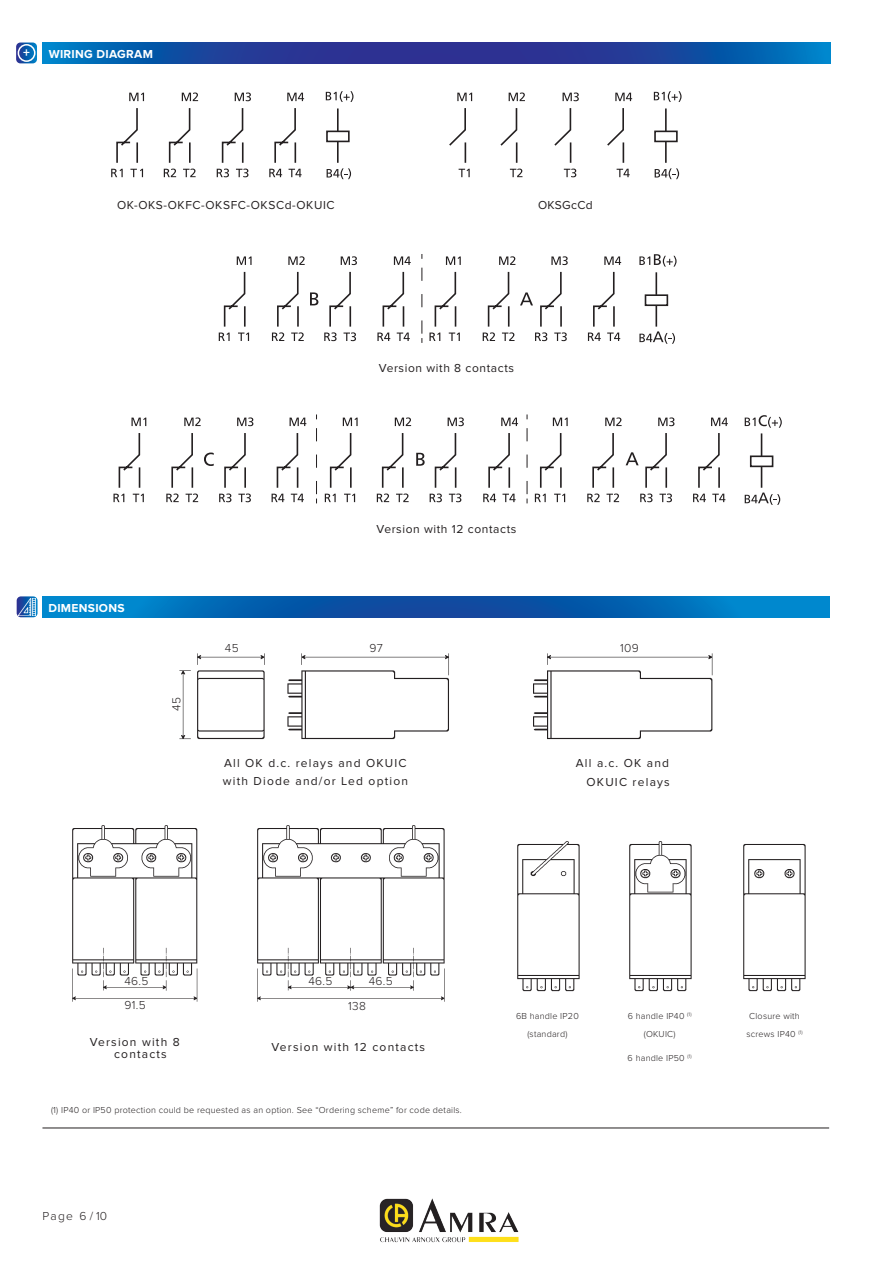
<style>
.page{position:relative;width:893px;height:1263px;background:#fff}
.page>*{position:absolute;margin:0;border:0;box-sizing:border-box;transform-origin:0 0}
.t1{font:700 13.5px "Proxima Nova";color:#fff}
.t2{font:12px/18px "Proxima Nova";letter-spacing:.1em;color:#231f20}
.t3{font:12px "Proxima Nova";letter-spacing:.05em;color:#231f20}
.t4{font:300 12px "Proxima Nova";letter-spacing:.025em;color:#231f20}
.t5{font:700 12px "Proxima Nova";letter-spacing:.025em;color:#fff}
.t6{font:12px "Proxima Nova";letter-spacing:.025em;color:#231f20}
.t7{font:300 9px/18px "Proxima Nova";letter-spacing:.025em;color:#231f20;text-align:center}
</style>
<div class="page">
<img style="left:379px;top:1198px;width:140px;height:45px">
<svg style="left:16px;top:43px;width:21px;height:20px"></svg>
<div style="left:18px;top:44px;width:18px;height:18px;border:2px solid #fff;border-radius:50%"></div>
<svg style="left:43px;top:43px;width:787px;height:21px;background:#1a47a0"></svg>
<svg style="left:219px;top:256px;width:33px;height:85px"></svg>
<svg style="left:324px;top:256px;width:33px;height:85px"></svg>
<svg style="left:377px;top:256px;width:34px;height:85px"></svg>
<svg style="left:429px;top:256px;width:32px;height:85px"></svg>
<svg style="left:588px;top:256px;width:33px;height:85px"></svg>
<svg style="left:272px;top:256px;width:46px;height:85px"></svg>
<svg style="left:483px;top:256px;width:85px;height:85px"></svg>
<hr style="left:655px;top:306px;width:2px;height:21px;background:#231f20">
<hr style="left:655px;top:272px;width:2px;height:23px;background:#231f20">
<svg style="left:639px;top:254px;width:38px;height:13px"></svg>
<svg style="left:639px;top:331px;width:36px;height:13px"></svg>
<div style="left:645px;top:294px;width:23px;height:12px;border:2px solid #231f20"></div>
<svg style="left:421px;top:268px;width:1px;height:75px"></svg>
<svg style="left:164px;top:92px;width:34px;height:85px"></svg>
<svg style="left:217px;top:92px;width:34px;height:85px"></svg>
<svg style="left:269px;top:93px;width:35px;height:84px"></svg>
<hr style="left:337px;top:142px;width:2px;height:21px;background:#231f20">
<hr style="left:337px;top:108px;width:2px;height:23px;background:#231f20">
<svg style="left:326px;top:91px;width:27px;height:11px"></svg>
<svg style="left:327px;top:168px;width:24px;height:11px"></svg>
<div style="left:326px;top:131px;width:24px;height:11px;border:2px solid #231f20"></div>
<svg style="left:111px;top:93px;width:33px;height:84px"></svg>
<svg style="left:607px;top:93px;width:25px;height:84px"></svg>
<svg style="left:554px;top:92px;width:25px;height:85px"></svg>
<svg style="left:500px;top:92px;width:25px;height:85px"></svg>
<svg style="left:449px;top:93px;width:23px;height:84px"></svg>
<hr style="left:665px;top:142px;width:2px;height:21px;background:#231f20">
<hr style="left:665px;top:108px;width:2px;height:23px;background:#231f20">
<svg style="left:654px;top:91px;width:28px;height:11px"></svg>
<svg style="left:655px;top:168px;width:24px;height:11px"></svg>
<div style="left:654px;top:131px;width:24px;height:11px;border:2px solid #231f20"></div>
<svg style="left:113px;top:418px;width:33px;height:84px"></svg>
<svg style="left:272px;top:418px;width:34px;height:84px"></svg>
<svg style="left:325px;top:418px;width:33px;height:84px"></svg>
<svg style="left:483px;top:418px;width:35px;height:84px"></svg>
<svg style="left:535px;top:418px;width:33px;height:84px"></svg>
<svg style="left:693px;top:418px;width:35px;height:84px"></svg>
<svg style="left:745px;top:415px;width:37px;height:41px"></svg>
<svg style="left:745px;top:467px;width:35px;height:38px"></svg>
<div style="left:750px;top:455px;width:23px;height:12px;border:2px solid #231f20"></div>
<svg style="left:166px;top:417px;width:87px;height:85px"></svg>
<svg style="left:377px;top:417px;width:87px;height:85px"></svg>
<svg style="left:316px;top:428px;width:1px;height:75px"></svg>
<svg style="left:527px;top:428px;width:1px;height:75px"></svg>
<svg style="left:587px;top:417px;width:87px;height:85px"></svg>
<svg style="left:42px;top:596px;width:787px;height:22px;background:#0466b4"></svg>
<hr style="left:42px;top:1128px;width:787px;height:1px;background:#231f20">
<svg style="left:17px;top:596px;width:21px;height:21px"></svg>
<img style="left:18px;top:598px;width:18px;height:17px">
<img style="left:72px;top:825px;width:126px;height:177px">
<img style="left:257px;top:825px;width:188px;height:177px">
<img style="left:743px;top:844px;width:63px;height:148px">
<img style="left:517px;top:841px;width:63px;height:151px">
<img style="left:629px;top:841px;width:63px;height:151px">
<img style="left:179px;top:653px;width:270px;height:87px">
<img style="left:533px;top:653px;width:180px;height:87px">
<h1 class="t1" style="left:23px;top:45px;width:8px">+</h1>
<h2 class="t5" style="left:49px;top:47px;width:106px">WIRING DIAGRAM</h2>
<h2 class="t3" style="left:117px;top:199px;width:219px">OK-OKS-OKFC-OKSFC-OKSCd-OKUIC</h2>
<h2 class="t6" style="left:538px;top:199px;width:56px">OKSGcCd</h2>
<h2 class="t3" style="left:379px;top:361px;width:137px">Version with 8 contacts</h2>
<h2 class="t5" style="left:48px;top:601px;width:78px">DIMENSIONS</h2>
<h2 class="t3" style="left:377px;top:522px;width:141px">Version with 12 contacts</h2>
<h2 class="t4" style="left:170px;top:711px;width:15px;rotate:-90deg">45</h2>
<h2 class="t4" style="left:225px;top:641px;width:15px">45</h2>
<h2 class="t4" style="left:369px;top:641px;width:15px">97</h2>
<h2 class="t2" style="left:223px;top:755px;width:187px">All OK d.c. relays and OKUIC with Diode and/or Led option</h2>
<h2 class="t4" style="left:620px;top:641px;width:20px">109</h2>
<h2 class="t2" style="left:576px;top:755px;width:96px;text-align:right">All a.c. OK and<br>OKUIC relays</h2>
<h2 class="t4" style="left:124px;top:974px;width:26px">46.5</h2>
<h2 class="t4" style="left:125px;top:998px;width:23px">91.5</h2>
<h2 class="t4" style="left:308px;top:974px;width:26px">46.5</h2>
<h2 class="t4" style="left:369px;top:974px;width:26px">46.5</h2>
<h2 class="t4" style="left:348px;top:999px;width:19px">138</h2>
<h2 class="t2" style="left:114px;top:1036px;width:67px;line-height:12.1px;text-indent:-24px">Version with 8 contacts</h2>
<h2 class="t2" style="left:272px;top:1038px;width:155px">Version with 12 contacts</h2>
<p class="t7" style="left:51px;top:1101px;width:412px">(1) IP40 or IP50 protection could be requested as an option. See “Ordering scheme” for code details.</p>
<h2 class="t4" style="left:43px;top:1209px;width:66px">Page 6 / 10</h2>
<p class="t7" style="left:516px;top:1007px;width:64px">6B handle IP20 (standard)</p>
<p class="t7" style="left:628px;top:1007px;width:65px">6 handle IP40 <sup>(1) </sup>(OKUIC)</p>
<p class="t7" style="left:746px;top:1007px;width:58px">Closure with screws IP40 <sup>(1)</sup></p>
<p class="t7" style="left:628px;top:1049px;width:66px">6 handle IP50 <sup>(1)</sup></p>
</div>
